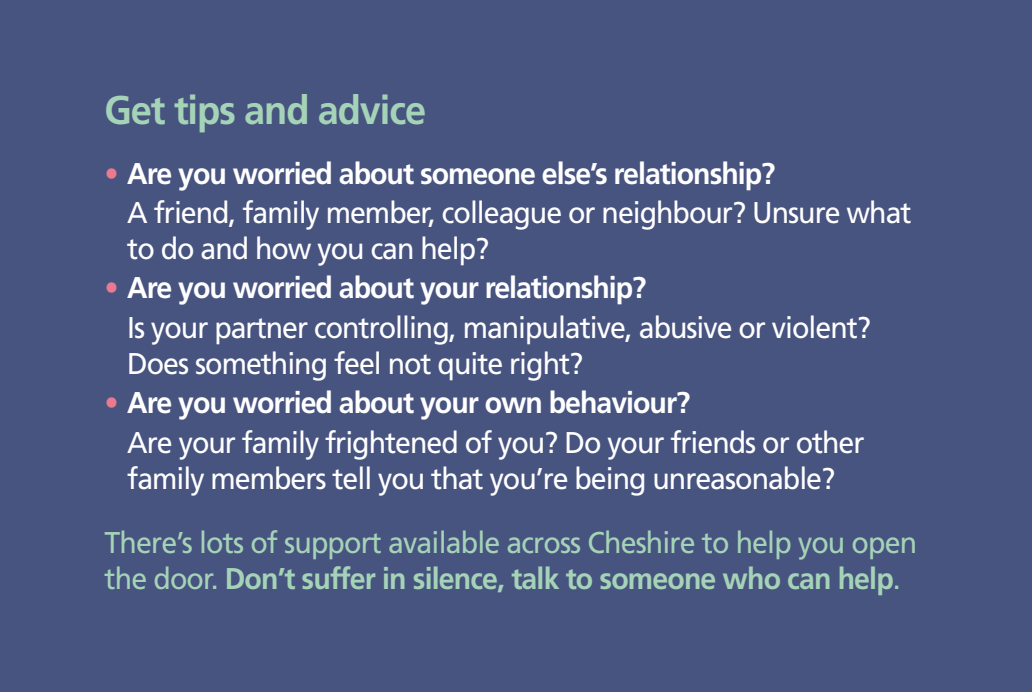
<style>
.page{position:relative;width:1032px;height:692px;background:#485480}
.page>*{position:absolute;margin:0;border:0;box-sizing:border-box;transform-origin:0 0}
.t1{font:700 40px "Frutiger";letter-spacing:-.03em;color:#a5d3b7;scale:.95 1}
.t2{font:30px/39.6px "Frutiger";letter-spacing:-.035em;color:#fff;scale:.95 1}
.t3{font:30px/36px "Frutiger";letter-spacing:-.03em;color:#a5d3b7;scale:.95 1}
.s1{color:#ec7a8f}
.s2{font-weight:700}
</style>
<div class="page">
<h1 class="t1" style="left:105px;top:87px;width:340px">Get tips and advice</h1>
<p class="t2" style="left:127px;top:153px;width:827px;text-indent:-23px"><span class="s1">•</span> <span class="s2">Are you worried about someone else’s relationship?<br></span>A friend, family member, colleague or neighbour? Unsure what</p>
<p class="t2" style="left:127px;top:229px;width:383px">to do and how you can help?</p>
<p class="t2" style="left:127px;top:268px;width:784px;text-indent:-23px"><span class="s1">•</span> <span class="s2">Are you worried about your relationship?<br></span>Is your partner controlling, manipulative, abusive or violent?</p>
<p class="t2" style="left:127px;top:344px;width:482px">Does something feel not quite right?</p>
<p class="t2" style="left:127px;top:383px;width:777px;text-indent:-23px"><span class="s1">•</span> <span class="s2">Are you worried about your own behaviour?<br></span>Are your family frightened of you? Do your friends or other</p>
<p class="t2" style="left:127px;top:458px;width:747px">family members tell you that you’re being unreasonable?</p>
<p class="t3" style="left:105px;top:524px;width:857px">There’s lots of support available across Cheshire to help you open the door. <span class="s2">Don’t suffer in silence, talk to someone who can help</span>.</p>
</div>
